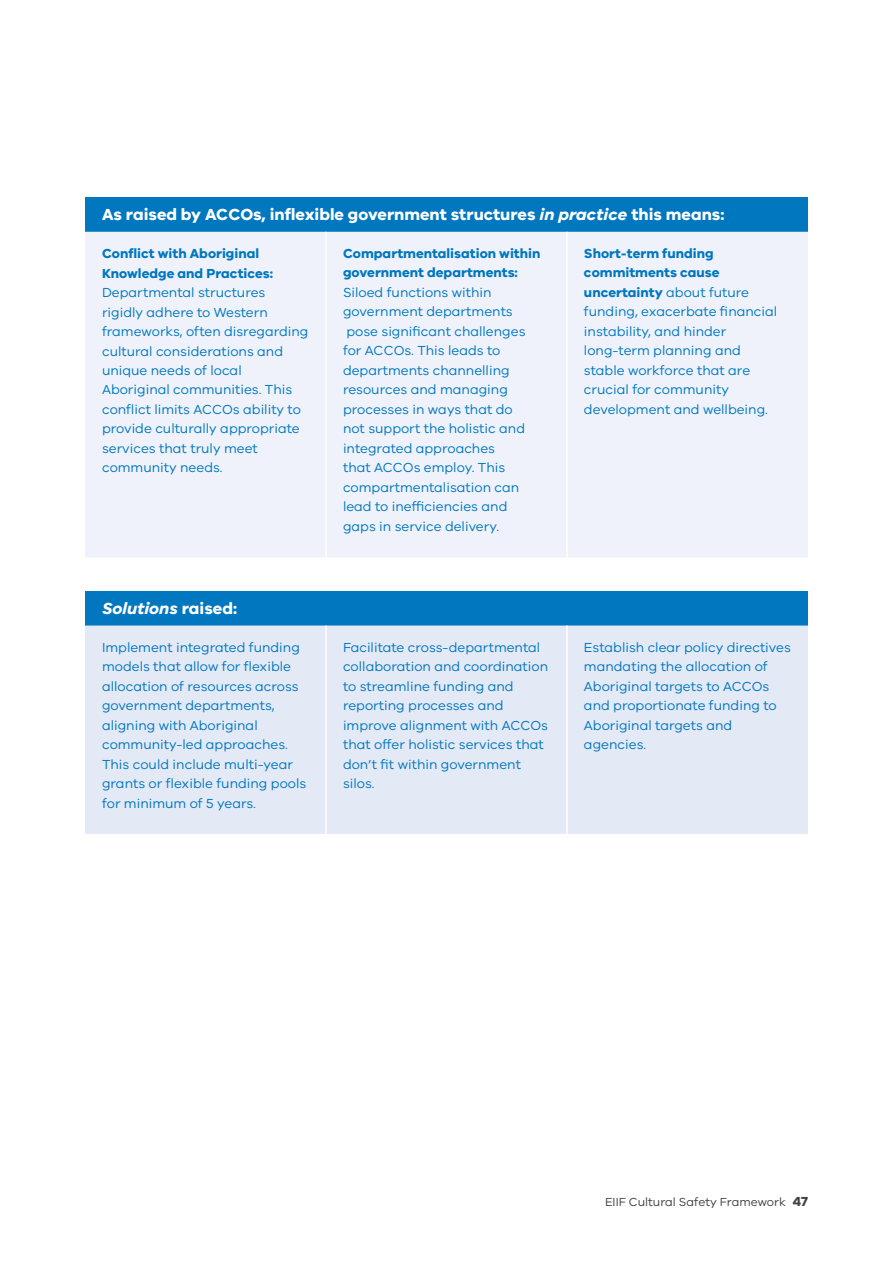
<style>
.page{position:relative;width:893px;height:1263px;background:#fff}
.page>*{position:absolute;margin:0;border:0;box-sizing:border-box;transform-origin:0 0}
.t1{font:700 16.5px "VIC";color:#fff}
.t2{font:italic 700 16.5px "VIC";color:#fff}
.t3{font:13.5px/19.5px "VIC";color:#0077be}
.t4{font:700 13.5px/19.5px "VIC";color:#0077be}
.t5{font:12px "VIC";color:#414042}
.s1{font-style:italic}
.s2{font-weight:700}
.s3{font-style:normal}
.s4{font-weight:700;font-size:13.5px}
</style>
<div class="page">
<div style="left:85px;top:198px;width:723px;height:34px;background:#0077be"></div>
<div style="left:85px;top:232px;width:723px;height:325px;background:#eff2fa"></div>
<div style="left:85px;top:591px;width:723px;height:34px;background:#0077be"></div>
<div style="left:85px;top:625px;width:723px;height:209px;background:#e4e9f6"></div>
<hr style="left:325px;top:232px;width:2px;height:325px;background:#fff">
<hr style="left:566px;top:232px;width:2px;height:325px;background:#fff">
<hr style="left:325px;top:625px;width:2px;height:209px;background:#fff">
<hr style="left:566px;top:625px;width:2px;height:209px;background:#fff">
<p class="t1" style="left:102px;top:204px;width:624px">As raised by ACCOs, inflexible government structures <span class="s1">in practice</span> this means:</p>
<p class="t4" style="left:102px;top:243px;width:173px">Conflict with Aboriginal<br>Knowledge and Practices:</p>
<p class="t3" style="left:102px;top:282px;width:208px">Departmental structures rigidly adhere to Western frameworks, often disregarding cultural considerations and unique needs of local<br>Aboriginal communities. This conflict limits ACCOs ability to provide culturally appropriate services that truly meet community needs.</p>
<p class="t3" style="left:584px;top:243px;width:195px"><span class="s2">Short-term funding commitments cause uncertainty</span> about future funding, exacerbate financial instability, and hinder long-term planning and stable workforce that are crucial for community development and wellbeing.</p>
<p class="t4" style="left:343px;top:243px;width:199px">Compartmentalisation within government departments:</p>
<p class="t3" style="left:343px;top:282px;width:184px">Siloed functions within government departments pose significant challenges for ACCOs. This leads to departments channelling resources and managing processes in ways that do not support the holistic and integrated approaches that ACCOs employ. This compartmentalisation can lead to inefficiencies and gaps in service delivery.</p>
<p class="t2" style="left:102px;top:598px;width:137px">Solutions <span class="s3">raised:</span></p>
<p class="t3" style="left:102px;top:637px;width:206px">Implement integrated funding models that allow for flexible allocation of resources across government departments, aligning with Aboriginal community-led approaches.<br>This could include multi-year grants or flexible funding pools for minimum of 5 years.</p>
<p class="t3" style="left:343px;top:637px;width:207px">Facilitate cross-departmental collaboration and coordination to streamline funding and reporting processes and improve alignment with ACCOs that offer holistic services that don’t fit within government silos.</p>
<p class="t3" style="left:584px;top:637px;width:208px">Establish clear policy directives mandating the allocation of<br>Aboriginal targets to ACCOs and proportionate funding to<br>Aboriginal targets and agencies.</p>
<p class="t5" style="left:605px;top:1194px;width:204px">EIIF Cultural Safety Framework <span class="s4">47</span></p>
</div>
